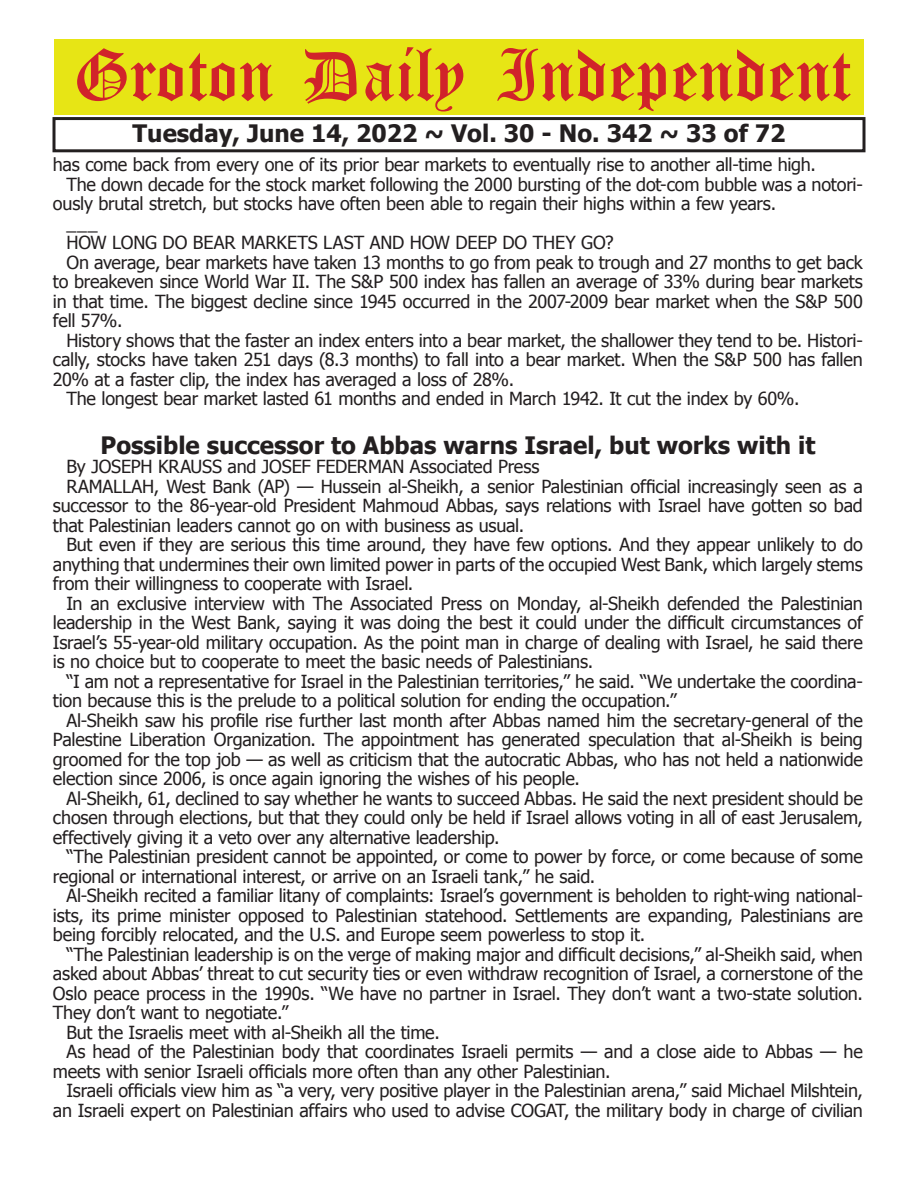
<style>
.page{position:relative;width:918px;height:1188px;background:#fff}
.page>*{position:absolute;margin:0;border:0;box-sizing:border-box;transform-origin:0 0}
.t1{font:54px "Old English Five";color:#d1232a}
.t2{font:700 24px "Tahoma";color:#231f20}
.t3{font:18px "Tahoma";letter-spacing:-.01em;color:#231f20}
</style>
<div class="page">
<div style="left:52px;top:117px;width:814px;height:35px;border:3px solid #231f20"></div>
<div style="left:54px;top:40px;width:810px;height:75px;background:#e7e515"></div>
<h1 class="t1" style="left:73px;top:50px;width:779px">Groton Daily Independent</h1>
<h2 class="t2" style="left:133px;top:116px;width:654px">Tuesday, June 14, 2022 ~ Vol. 30 - No. 342 ~ 33 of 72</h2>
<p class="t3" style="left:53px;top:153px;width:764px">has come back from every one of its prior bear markets to eventually rise to another all-time high.</p>
<p class="t3" style="left:66px;top:172px;width:798px">The down decade for the stock market following the 2000 bursting of the dot-com bubble was a notori-</p>
<p class="t3" style="left:53px;top:192px;width:725px">ously brutal stretch, but stocks have often been able to regain their highs within a few years.</p>
<p class="t3" style="left:66px;top:211px;width:33px">___</p>
<p class="t3" style="left:66px;top:231px;width:549px">HOW LONG DO BEAR MARKETS LAST AND HOW DEEP DO THEY GO?</p>
<p class="t3" style="left:66px;top:250px;width:798px">On average, bear markets have taken 13 months to go from peak to trough and 27 months to get back</p>
<p class="t3" style="left:53px;top:270px;width:811px">to breakeven since World War II. The S&amp;P 500 index has fallen an average of 33% during bear markets</p>
<p class="t3" style="left:53px;top:289px;width:811px">in that time. The biggest decline since 1945 occurred in the 2007-2009 bear market when the S&amp;P 500</p>
<p class="t3" style="left:53px;top:309px;width:71px">fell 57%.</p>
<p class="t3" style="left:66px;top:328px;width:798px">History shows that the faster an index enters into a bear market, the shallower they tend to be. Histori-</p>
<p class="t3" style="left:53px;top:348px;width:812px">cally, stocks have taken 251 days (8.3 months) to fall into a bear market. When the S&amp;P 500 has fallen</p>
<p class="t3" style="left:53px;top:367px;width:463px">20% at a faster clip, the index has averaged a loss of 28%.</p>
<p class="t3" style="left:66px;top:387px;width:735px">The longest bear market lasted 61 months and ended in March 1942. It cut the index by 60%.</p>
<h2 class="t2" style="left:101px;top:428px;width:716px">Possible successor to Abbas warns Israel, but works with it</h2>
<p class="t3" style="left:66px;top:455px;width:474px">By JOSEPH KRAUSS and JOSEF FEDERMAN Associated Press</p>
<p class="t3" style="left:66px;top:474px;width:798px">RAMALLAH, West Bank (AP) — Hussein al-Sheikh, a senior Palestinian official increasingly seen as a</p>
<p class="t3" style="left:53px;top:494px;width:812px">successor to the 86-year-old President Mahmoud Abbas, says relations with Israel have gotten so bad</p>
<p class="t3" style="left:53px;top:513px;width:473px">that Palestinian leaders cannot go on with business as usual.</p>
<p class="t3" style="left:66px;top:533px;width:798px">But even if they are serious this time around, they have few options. And they appear unlikely to do</p>
<p class="t3" style="left:53px;top:552px;width:811px">anything that undermines their own limited power in parts of the occupied West Bank, which largely stems</p>
<p class="t3" style="left:53px;top:572px;width:362px">from their willingness to cooperate with Israel.</p>
<p class="t3" style="left:66px;top:591px;width:798px">In an exclusive interview with The Associated Press on Monday, al-Sheikh defended the Palestinian</p>
<p class="t3" style="left:53px;top:611px;width:811px">leadership in the West Bank, saying it was doing the best it could under the difficult circumstances of</p>
<p class="t3" style="left:53px;top:630px;width:812px">Israel’s 55-year-old military occupation. As the point man in charge of dealing with Israel, he said there</p>
<p class="t3" style="left:53px;top:650px;width:542px">is no choice but to cooperate to meet the basic needs of Palestinians.</p>
<p class="t3" style="left:66px;top:669px;width:798px">“I am not a representative for Israel in the Palestinian territories,” he said. “We undertake the coordina-</p>
<p class="t3" style="left:53px;top:689px;width:625px">tion because this is the prelude to a political solution for ending the occupation.”</p>
<p class="t3" style="left:66px;top:708px;width:798px">Al-Sheikh saw his profile rise further last month after Abbas named him the secretary-general of the</p>
<p class="t3" style="left:53px;top:728px;width:811px">Palestine Liberation Organization. The appointment has generated speculation that al-Sheikh is being</p>
<p class="t3" style="left:53px;top:747px;width:811px">groomed for the top job — as well as criticism that the autocratic Abbas, who has not held a nationwide</p>
<p class="t3" style="left:53px;top:767px;width:529px">election since 2006, is once again ignoring the wishes of his people.</p>
<p class="t3" style="left:66px;top:786px;width:798px">Al-Sheikh, 61, declined to say whether he wants to succeed Abbas. He said the next president should be</p>
<p class="t3" style="left:53px;top:806px;width:812px">chosen through elections, but that they could only be held if Israel allows voting in all of east Jerusalem,</p>
<p class="t3" style="left:53px;top:825px;width:448px">effectively giving it a veto over any alternative leadership.</p>
<p class="t3" style="left:66px;top:845px;width:798px">“The Palestinian president cannot be appointed, or come to power by force, or come because of some</p>
<p class="t3" style="left:53px;top:864px;width:544px">regional or international interest, or arrive on an Israeli tank,” he said.</p>
<p class="t3" style="left:66px;top:883px;width:798px">Al-Sheikh recited a familiar litany of complaints: Israel’s government is beholden to right-wing national-</p>
<p class="t3" style="left:53px;top:903px;width:811px">ists, its prime minister opposed to Palestinian statehood. Settlements are expanding, Palestinians are</p>
<p class="t3" style="left:53px;top:922px;width:594px">being forcibly relocated, and the U.S. and Europe seem powerless to stop it.</p>
<p class="t3" style="left:66px;top:942px;width:798px">“The Palestinian leadership is on the verge of making major and difficult decisions,” al-Sheikh said, when</p>
<p class="t3" style="left:53px;top:961px;width:811px">asked about Abbas’ threat to cut security ties or even withdraw recognition of Israel, a cornerstone of the</p>
<p class="t3" style="left:53px;top:981px;width:811px">Oslo peace process in the 1990s. “We have no partner in Israel. They don’t want a two-state solution.</p>
<p class="t3" style="left:53px;top:1000px;width:237px">They don’t want to negotiate.”</p>
<p class="t3" style="left:66px;top:1020px;width:375px">But the Israelis meet with al-Sheikh all the time.</p>
<p class="t3" style="left:66px;top:1039px;width:798px">As head of the Palestinian body that coordinates Israeli permits — and a close aide to Abbas — he</p>
<p class="t3" style="left:53px;top:1059px;width:559px">meets with senior Israeli officials more often than any other Palestinian.</p>
<p class="t3" style="left:66px;top:1078px;width:798px">Israeli officials view him as “a very, very positive player in the Palestinian arena,” said Michael Milshtein,</p>
<p class="t3" style="left:53px;top:1098px;width:812px">an Israeli expert on Palestinian affairs who used to advise COGAT, the military body in charge of civilian</p>
</div>
